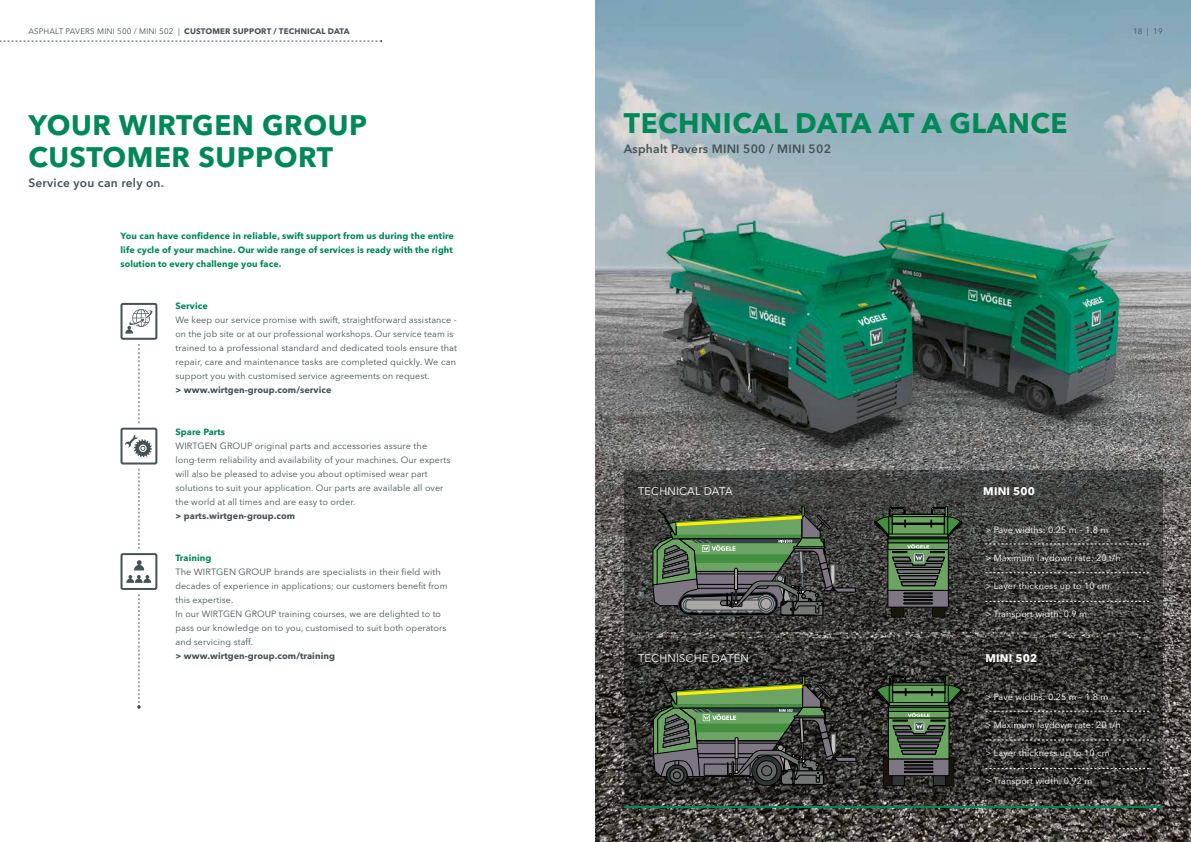
<style>
.page{position:relative;width:1191px;height:842px;background:#fff}
.page>*{position:absolute;margin:0;border:0;box-sizing:border-box;transform-origin:0 0}
.t1{font:700 28px/32px "Avenir Next LT Pro";letter-spacing:.02em;color:#008858}
.t2{font:600 12px "Avenir Next LT Pro";letter-spacing:.02em;color:#455256}
.t3{font:11px "Avenir Next LT Pro";letter-spacing:.02em;color:#fff}
.t4{font:700 11px "Avenir Next LT Pro";letter-spacing:.02em;color:#fff}
.t5{font:9px/14px "Avenir Next LT Pro";letter-spacing:.01em;color:#455256}
.t6{font:700 9px/14px "Avenir Next LT Pro";letter-spacing:.01em;color:#008858}
.t7{font:9px "Avenir Next LT Pro";letter-spacing:.01em;color:#fff}
.t8{font:700 9px "Avenir Next LT Pro";letter-spacing:.01em;color:#455256}
.t9{font:8px "Avenir Next LT Pro";letter-spacing:.02em;color:#455256}
.s1{font-weight:700}
</style>
<div class="page">
<img style="left:595px;top:0;width:596px;height:842px">
<img style="left:624px;top:176px;width:539px;height:316px">
<img style="left:662px;top:213px;width:279px;height:132px">
<hr style="left:624px;top:806px;width:538px;height:2px;background:#008858">
<svg style="left:125px;top:309px;width:28px;height:25px"></svg>
<div style="left:120px;top:303px;width:37px;height:37px;border:2px solid #455256;border-radius:2px"></div>
<svg style="left:125px;top:435px;width:27px;height:22px"></svg>
<div style="left:120px;top:428px;width:37px;height:36px;border:2px solid #455256;border-radius:2px"></div>
<svg style="left:126px;top:560px;width:25px;height:23px"></svg>
<div style="left:120px;top:553px;width:37px;height:37px;border:2px solid #455256;border-radius:2px"></div>
<svg style="left:139px;top:344px;width:1px;height:79px"></svg>
<svg style="left:139px;top:469px;width:1px;height:80px"></svg>
<svg style="left:137px;top:594px;width:4px;height:115px"></svg>
<svg style="left:624px;top:638px;width:538px;height:161px;background:#343331"></svg>
<svg style="left:985px;top:711px;width:164px;height:1px"></svg>
<svg style="left:985px;top:740px;width:164px;height:1px"></svg>
<svg style="left:985px;top:768px;width:164px;height:1px"></svg>
<svg style="left:624px;top:471px;width:538px;height:161px;background:#414140"></svg>
<svg style="left:985px;top:544px;width:164px;height:1px"></svg>
<svg style="left:985px;top:572px;width:164px;height:1px"></svg>
<svg style="left:985px;top:601px;width:164px;height:1px"></svg>
<svg style="left:0;top:40px;width:382px;height:2px"></svg>
<div style="left:883px;top:757px;width:13px;height:28px;background:#18160d"></div>
<div style="left:883px;top:757px;width:13px;height:29px;border:1px solid #100c00"></div>
<div style="left:941px;top:757px;width:12px;height:28px;background:#18160d"></div>
<div style="left:941px;top:757px;width:13px;height:29px;border:1px solid #100c00"></div>
<div style="left:945px;top:675px;width:3px;height:23px;border:1px solid #000"></div>
<div style="left:892px;top:775px;width:12px;height:10px;background:#2d3634"></div>
<div style="left:891px;top:774px;width:13px;height:12px;border:1px solid #000"></div>
<div style="left:933px;top:775px;width:12px;height:10px;background:#2d3634"></div>
<div style="left:933px;top:774px;width:13px;height:12px;border:1px solid #000"></div>
<div style="left:888px;top:758px;width:61px;height:18px;background:#7e7783;border:1px solid #000"></div>
<svg style="left:888px;top:707px;width:61px;height:4px"></svg>
<hr style="left:888px;top:705px;width:61px;height:2px;background:#458f41">
<svg style="left:904px;top:761px;width:29px;height:12px"></svg>
<div style="left:888px;top:711px;width:61px;height:7px;background:#6ca463;border:1px solid #000"></div>
<div style="left:888px;top:718px;width:61px;height:41px;background:#6ca463;border:1px solid #000"></div>
<svg style="left:892px;top:713px;width:53px;height:42px"></svg>
<div style="left:892px;top:683px;width:53px;height:23px;background:#6ca463"></div>
<svg style="left:906px;top:685px;width:25px;height:6px"></svg>
<div style="left:892px;top:691px;width:53px;height:2px;background:#458f41;border:1px solid #000"></div>
<svg style="left:931px;top:676px;width:32px;height:30px"></svg>
<svg style="left:874px;top:676px;width:32px;height:30px"></svg>
<svg style="left:889px;top:702px;width:59px;height:4px"></svg>
<div style="left:802px;top:676px;width:3px;height:31px;background:#6ca463;border:1px solid #000"></div>
<div style="left:666px;top:765px;width:21px;height:21px;border:1px solid #000;border-radius:50%"></div>
<div style="left:751px;top:756px;width:30px;height:30px;background:#171817;border-radius:50%"></div>
<div style="left:751px;top:755px;width:31px;height:31px;border:1px solid #000;border-radius:50%"></div>
<svg style="left:653px;top:679px;width:203px;height:106px;background:#4d5c46"></svg>
<div style="left:794px;top:716px;width:31px;height:2px;border:1px solid #000"></div>
<div style="left:945px;top:506px;width:2px;height:23px;border:1px solid #000"></div>
<div style="left:891px;top:606px;width:13px;height:11px;background:#18160d"></div>
<div style="left:891px;top:606px;width:13px;height:11px;border:1px solid #100c00"></div>
<div style="left:932px;top:606px;width:13px;height:11px;background:#18160d"></div>
<div style="left:932px;top:606px;width:13px;height:11px;border:1px solid #100c00"></div>
<div style="left:887px;top:590px;width:61px;height:17px;background:#7e7783"></div>
<svg style="left:887px;top:539px;width:61px;height:4px"></svg>
<div style="left:887px;top:537px;width:61px;height:2px;background:#458f41;border:1px solid #000"></div>
<svg style="left:903px;top:592px;width:30px;height:13px"></svg>
<svg style="left:887px;top:543px;width:61px;height:7px"></svg>
<div style="left:887px;top:549px;width:61px;height:42px;background:#6ca463;border:1px solid #000"></div>
<svg style="left:892px;top:544px;width:53px;height:42px"></svg>
<svg style="left:905px;top:524px;width:25px;height:10px"></svg>
<svg style="left:905px;top:517px;width:25px;height:6px"></svg>
<div style="left:892px;top:523px;width:52px;height:1px;background:#458f41;border:1px solid #000"></div>
<div style="left:892px;top:514px;width:52px;height:3px;background:#6ca463;border:1px solid #000"></div>
<svg style="left:930px;top:507px;width:32px;height:30px"></svg>
<svg style="left:874px;top:507px;width:31px;height:30px"></svg>
<hr style="left:888px;top:534px;width:60px;height:3px;background:#6ca463">
<div style="left:801px;top:506px;width:3px;height:32px;background:#6ca463;border:1px solid #000"></div>
<svg style="left:652px;top:509px;width:204px;height:107px;background:#54634e"></svg>
<p class="t9" style="left:28px;top:27px;width:323px">ASPHALT PAVERS MINI 500 / MINI 502 | <span class="s1">CUSTOMER SUPPORT / TECHNICAL DATA</span></p>
<p class="t9" style="left:1133px;top:27px;width:31px">18 | 19</p>
<h1 class="t1" style="left:28px;top:108px;width:340px">YOUR WIRTGEN GROUP<br>CUSTOMER SUPPORT</h1>
<h2 class="t2" style="left:28px;top:175px;width:137px">Service you can rely on.</h2>
<p class="t6" style="left:120px;top:229px;width:335px">You can have confidence in reliable, swift support from us during the entire life cycle of your machine. Our wide range of services is ready with the right solution to every challenge you face.</p>
<h1 class="t1" style="left:624px;top:107px;width:445px">TECHNICAL DATA AT A GLANCE</h1>
<h2 class="t2" style="left:624px;top:142px;width:209px">Asphalt Pavers MINI 500 / MINI 502</h2>
<p class="t6" style="left:175px;top:299px;width:34px">Service</p>
<p class="t5" style="left:175px;top:313px;width:283px">We keep our service promise with swift, straightforward assistance - on the job site or at our professional workshops. Our service team is trained to a professional standard and dedicated tools ensure that repair, care and maintenance tasks are completed quickly. We can support you with customised service agreements on request.</p>
<p class="t8" style="left:175px;top:384px;width:158px">&gt; www.wirtgen-group.com/service</p>
<p class="t6" style="left:175px;top:425px;width:51px">Spare Parts</p>
<p class="t5" style="left:175px;top:439px;width:276px">WIRTGEN GROUP original parts and accessories assure the long-term reliability and availability of your machines. Our experts will also be pleased to advise you about optimised wear part solutions to suit your application. Our parts are available all over the world at all times and are easy to order.</p>
<p class="t8" style="left:175px;top:510px;width:121px">&gt; parts.wirtgen-group.com</p>
<p class="t3" style="left:638px;top:485px;width:96px">TECHNICAL DATA</p>
<p class="t4" style="left:983px;top:485px;width:53px">MINI 500</p>
<p class="t7" style="left:985px;top:525px;width:125px">&gt; Pave widths: 0.25 m – 1.8 m</p>
<p class="t7" style="left:985px;top:553px;width:137px">&gt; Maximum laydown rate: 20 t/h</p>
<p class="t7" style="left:985px;top:581px;width:126px">&gt; Layer thickness up to 10 cm</p>
<p class="t7" style="left:985px;top:609px;width:103px">&gt; Transport width: 0.9 m</p>
<p class="t6" style="left:175px;top:551px;width:37px">Training</p>
<p class="t5" style="left:175px;top:565px;width:273px">The WIRTGEN GROUP brands are specialists in their field with decades of experience in applications; our customers benefit from this expertise.<br>In our WIRTGEN GROUP training courses, we are delighted to to pass our knowledge on to you, customised to suit both operators and servicing staff.</p>
<p class="t8" style="left:175px;top:650px;width:161px">&gt; www.wirtgen-group.com/training</p>
<p class="t3" style="left:638px;top:652px;width:112px">TECHNISCHE DATEN</p>
<p class="t4" style="left:985px;top:652px;width:53px">MINI 502</p>
<p class="t7" style="left:985px;top:692px;width:125px">&gt; Pave widths: 0.25 m – 1.8 m</p>
<p class="t7" style="left:985px;top:720px;width:137px">&gt; Maximum laydown rate: 20 t/h</p>
<p class="t7" style="left:985px;top:748px;width:126px">&gt; Layer thickness up to 10 cm</p>
<p class="t7" style="left:985px;top:776px;width:109px">&gt; Transport width: 0.92 m</p>
</div>
